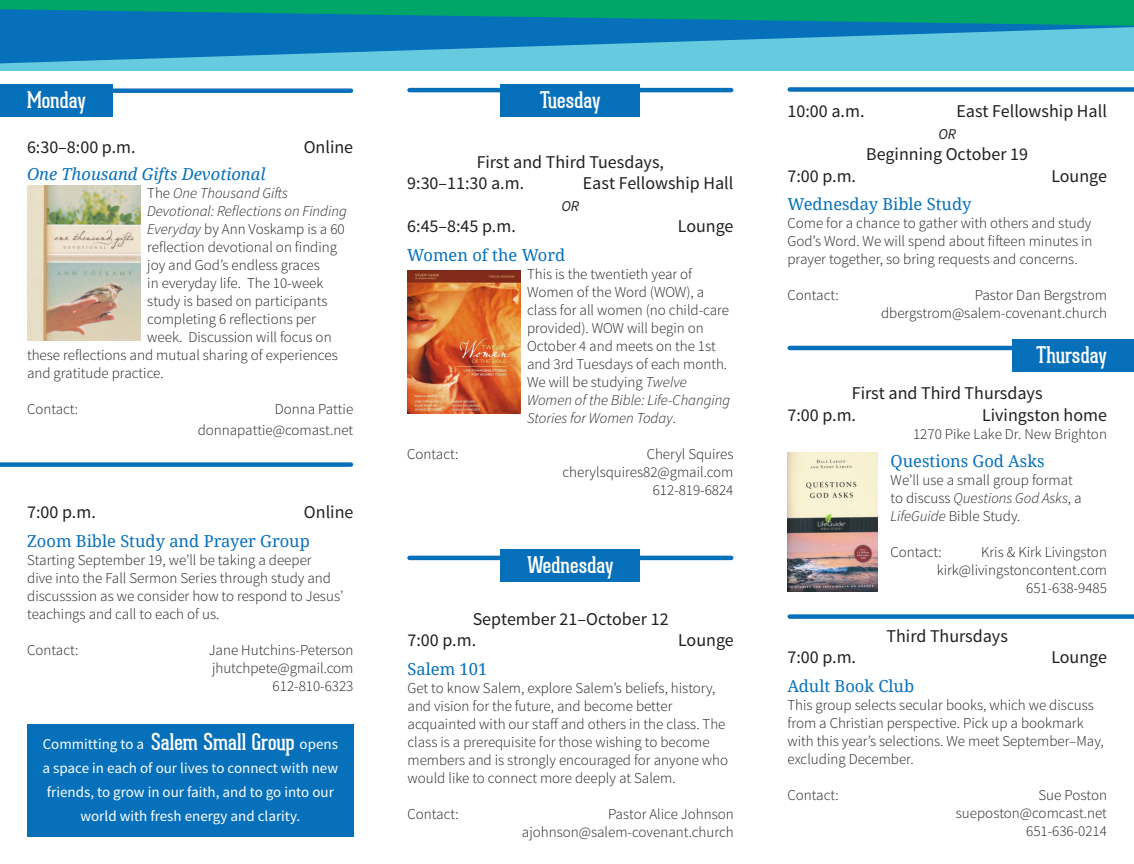
<style>
.page{position:relative;width:1134px;height:864px;background:#fff}
.page>*{position:absolute;margin:0;border:0;box-sizing:border-box;transform-origin:0 0}
.t1{font:22.5px "Geared Slab";color:#fff}
.t2{font:18px "Source Sans Pro";color:#231f20}
.t3{font:16.5px "Noto Serif";color:#0770ba}
.t4{font:italic 16.5px "Noto Serif";color:#0770ba}
.t5{font:300 15px/18px "Source Sans Pro";color:#231f20}
.t6{font:15px "Source Sans Pro";color:#fff}
.t7{font:italic 300 15px "Source Sans Pro";color:#231f20}
.t8{font:italic 15px "Source Sans Pro";color:#231f20}
.s1{font-style:normal}
.s2{font-style:italic}
</style>
<div class="page">
<div style="left:27px;top:724px;width:326px;height:113px;background:#0770ba"></div>
<hr style="left:409px;top:556px;width:322px;height:4px;background:#0770ba">
<div style="left:0;top:0;width:1134px;height:40px;background:#00a668"></div>
<div style="left:0;top:27px;width:1134px;height:43px;background:#67cbdf"></div>
<svg style="left:0;top:9px;width:1134px;height:54px;fill:#0776ba"></svg>
<div style="left:0;top:84px;width:112px;height:33px;background:#0770ba"></div>
<div style="left:501px;top:549px;width:139px;height:33px;background:#0770ba"></div>
<div style="left:1012px;top:339px;width:122px;height:33px;background:#0770ba"></div>
<div style="left:0;top:462px;width:351px;height:5px;background:#0770ba"></div>
<div style="left:790px;top:87px;width:344px;height:5px;background:#0770ba"></div>
<div style="left:790px;top:614px;width:344px;height:5px;background:#0770ba"></div>
<div style="left:97px;top:88px;width:254px;height:5px;background:#0770ba"></div>
<hr style="left:790px;top:346px;width:228px;height:4px;background:#0770ba">
<img style="left:27px;top:185px;width:114px;height:156px">
<img style="left:787px;top:453px;width:90px;height:138px">
<img style="left:407px;top:271px;width:113px;height:142px">
<hr style="left:409px;top:88px;width:322px;height:4px;background:#0770ba">
<div style="left:501px;top:84px;width:139px;height:33px;background:#0770ba"></div>
<p class="t1" style="left:27px;top:86px;width:61px">Monday</p>
<p class="t2" style="left:27px;top:136px;width:110px">6:30–8:00 p.m.</p>
<p class="t2" style="left:304px;top:136px;width:51px">Online</p>
<p class="t4" style="left:27px;top:163px;width:240px">One Thousand Gifts Devotional</p>
<p class="t7" style="left:147px;top:184px;width:142px"><span class="s1">The</span> One Thousand Gifts</p>
<p class="t7" style="left:147px;top:202px;width:201px">Devotional: Reflections on Finding</p>
<p class="t5" style="left:147px;top:220px;width:199px"><span class="s2">Everyday</span> by Ann Voskamp is a 60</p>
<p class="t5" style="left:147px;top:238px;width:191px">reflection devotional on finding</p>
<p class="t5" style="left:147px;top:256px;width:174px">joy and God’s endless graces</p>
<p class="t5" style="left:147px;top:274px;width:178px">in everyday life. The 10-week</p>
<p class="t5" style="left:147px;top:292px;width:182px">study is based on participants</p>
<p class="t5" style="left:147px;top:310px;width:170px">completing 6 reflections per</p>
<p class="t5" style="left:147px;top:328px;width:186px">week. Discussion will focus on</p>
<p class="t5" style="left:27px;top:346px;width:312px">these reflections and mutual sharing of experiences</p>
<p class="t5" style="left:27px;top:364px;width:138px">and gratitude practice.</p>
<p class="t5" style="left:27px;top:400px;width:53px">Contact:</p>
<p class="t5" style="left:275px;top:400px;width:80px">Donna Pattie</p>
<p class="t5" style="left:198px;top:422px;width:157px">donnapattie@comast.net</p>
<p class="t2" style="left:27px;top:501px;width:70px">7:00 p.m.</p>
<p class="t2" style="left:304px;top:501px;width:51px">Online</p>
<p class="t3" style="left:27px;top:529px;width:284px">Zoom Bible Study and Prayer Group</p>
<p class="t5" style="left:27px;top:551px;width:318px">Starting September 19, we’ll be taking a deeper<br>dive into the Fall Sermon Series through study and discusssion as we consider how to respond to Jesus’ teachings and call to each of us.</p>
<p class="t5" style="left:27px;top:641px;width:53px">Contact:</p>
<p class="t5" style="left:209px;top:641px;width:146px">Jane Hutchins-Peterson</p>
<p class="t5" style="left:212px;top:659px;width:143px">jhutchpete@gmail.com</p>
<p class="t5" style="left:273px;top:677px;width:82px">612-810-6323</p>
<p class="t1" style="left:151px;top:728px;width:145px">Salem Small Group</p>
<p class="t6" style="left:43px;top:734px;width:103px">Committing to a</p>
<p class="t6" style="left:300px;top:734px;width:40px">opens</p>
<p class="t6" style="left:43px;top:758px;width:297px">a space in each of our lives to connect with new</p>
<p class="t6" style="left:47px;top:782px;width:289px">friends, to grow in our faith, and to go into our</p>
<p class="t6" style="left:80px;top:806px;width:221px">world with fresh energy and clarity.</p>
<p class="t1" style="left:540px;top:86px;width:62px">Tuesday</p>
<p class="t2" style="left:477px;top:150px;width:189px">First and Third Tuesdays,</p>
<p class="t2" style="left:407px;top:172px;width:118px">9:30–11:30 a.m.</p>
<p class="t2" style="left:583px;top:172px;width:152px">East Fellowship Hall</p>
<p class="t8" style="left:561px;top:197px;width:19px">OR</p>
<p class="t2" style="left:407px;top:215px;width:110px">6:45–8:45 p.m.</p>
<p class="t2" style="left:678px;top:215px;width:57px">Lounge</p>
<p class="t3" style="left:407px;top:243px;width:160px">Women of the Word</p>
<p class="t5" style="left:527px;top:265px;width:205px">This is the twentieth year of<br>Women of the Word (WOW), a class for all women (no child-care provided). WOW will begin on<br>October 4 and meets on the 1st and 3rd Tuesdays of each month.<br>We will be studying <span class="s2">Twelve<br>Women of the Bible: Life-Changing<br>Stories for Women Today</span>.</p>
<p class="t5" style="left:407px;top:445px;width:53px">Contact:</p>
<p class="t5" style="left:647px;top:445px;width:88px">Cheryl Squires</p>
<p class="t5" style="left:563px;top:463px;width:172px">cherylsquires82@gmail.com</p>
<p class="t5" style="left:653px;top:481px;width:82px">612-819-6824</p>
<p class="t1" style="left:527px;top:551px;width:88px">Wednesday</p>
<p class="t2" style="left:473px;top:607px;width:197px">September 21–October 12</p>
<p class="t2" style="left:408px;top:629px;width:70px">7:00 p.m.</p>
<p class="t2" style="left:678px;top:629px;width:57px">Lounge</p>
<p class="t3" style="left:408px;top:657px;width:81px">Salem 101</p>
<p class="t5" style="left:408px;top:679px;width:322px">Get to know Salem, explore Salem’s beliefs, history, and vision for the future, and become better acquainted with our staff and others in the class. The class is a prerequisite for those wishing to become members and is strongly encouraged for anyone who would like to connect more deeply at Salem.</p>
<p class="t5" style="left:408px;top:805px;width:53px">Contact:</p>
<p class="t5" style="left:608px;top:805px;width:127px">Pastor Alice Johnson</p>
<p class="t5" style="left:522px;top:823px;width:213px">ajohnson@salem-covenant.church</p>
<p class="t2" style="left:787px;top:100px;width:79px">10:00 a.m.</p>
<p class="t2" style="left:956px;top:100px;width:152px">East Fellowship Hall</p>
<p class="t8" style="left:938px;top:124px;width:19px">OR</p>
<p class="t2" style="left:866px;top:143px;width:163px">Beginning October 19</p>
<p class="t2" style="left:787px;top:165px;width:70px">7:00 p.m.</p>
<p class="t2" style="left:1051px;top:165px;width:57px">Lounge</p>
<p class="t3" style="left:787px;top:193px;width:186px">Wednesday Bible Study</p>
<p class="t5" style="left:787px;top:214px;width:307px;text-align:justify">Come for a chance to gather with others and study God’s Word. We will spend about fifteen minutes in prayer together, so bring requests and concerns.</p>
<p class="t5" style="left:787px;top:286px;width:53px">Contact:</p>
<p class="t5" style="left:975px;top:286px;width:134px">Pastor Dan Bergstrom</p>
<p class="t5" style="left:881px;top:304px;width:227px">dbergstrom@salem-covenant.church</p>
<p class="t1" style="left:1036px;top:341px;width:72px">Thursday</p>
<p class="t2" style="left:852px;top:382px;width:192px">First and Third Thursdays</p>
<p class="t2" style="left:787px;top:404px;width:70px">7:00 p.m.</p>
<p class="t2" style="left:982px;top:404px;width:126px">Livingston home</p>
<p class="t5" style="left:913px;top:425px;width:195px">1270 Pike Lake Dr. New Brighton</p>
<p class="t3" style="left:891px;top:450px;width:155px">Questions God Asks</p>
<p class="t5" style="left:891px;top:471px;width:193px">We’ll use a small group format to discuss <span class="s2">Questions God Asks</span>, a<br><span class="s2">LifeGuide</span> Bible Study.</p>
<p class="t5" style="left:891px;top:543px;width:53px">Contact:</p>
<p class="t5" style="left:981px;top:543px;width:127px">Kris &amp; Kirk Livingston</p>
<p class="t5" style="left:937px;top:561px;width:172px">kirk@livingstoncontent.com</p>
<p class="t5" style="left:1026px;top:579px;width:82px">651-638-9485</p>
<p class="t2" style="left:887px;top:625px;width:123px">Third Thursdays</p>
<p class="t2" style="left:787px;top:646px;width:70px">7:00 p.m.</p>
<p class="t2" style="left:1051px;top:646px;width:57px">Lounge</p>
<p class="t3" style="left:787px;top:674px;width:128px">Adult Book Club</p>
<p class="t5" style="left:787px;top:696px;width:318px">This group selects secular books, which we discuss from a Christian perspective. Pick up a bookmark with this year’s selections. We meet September–May, excluding December.</p>
<p class="t5" style="left:787px;top:786px;width:53px">Contact:</p>
<p class="t5" style="left:1039px;top:786px;width:70px">Sue Poston</p>
<p class="t5" style="left:956px;top:804px;width:153px;text-align:right">sueposton@comcast.net<br>651-636-0214</p>
</div>
